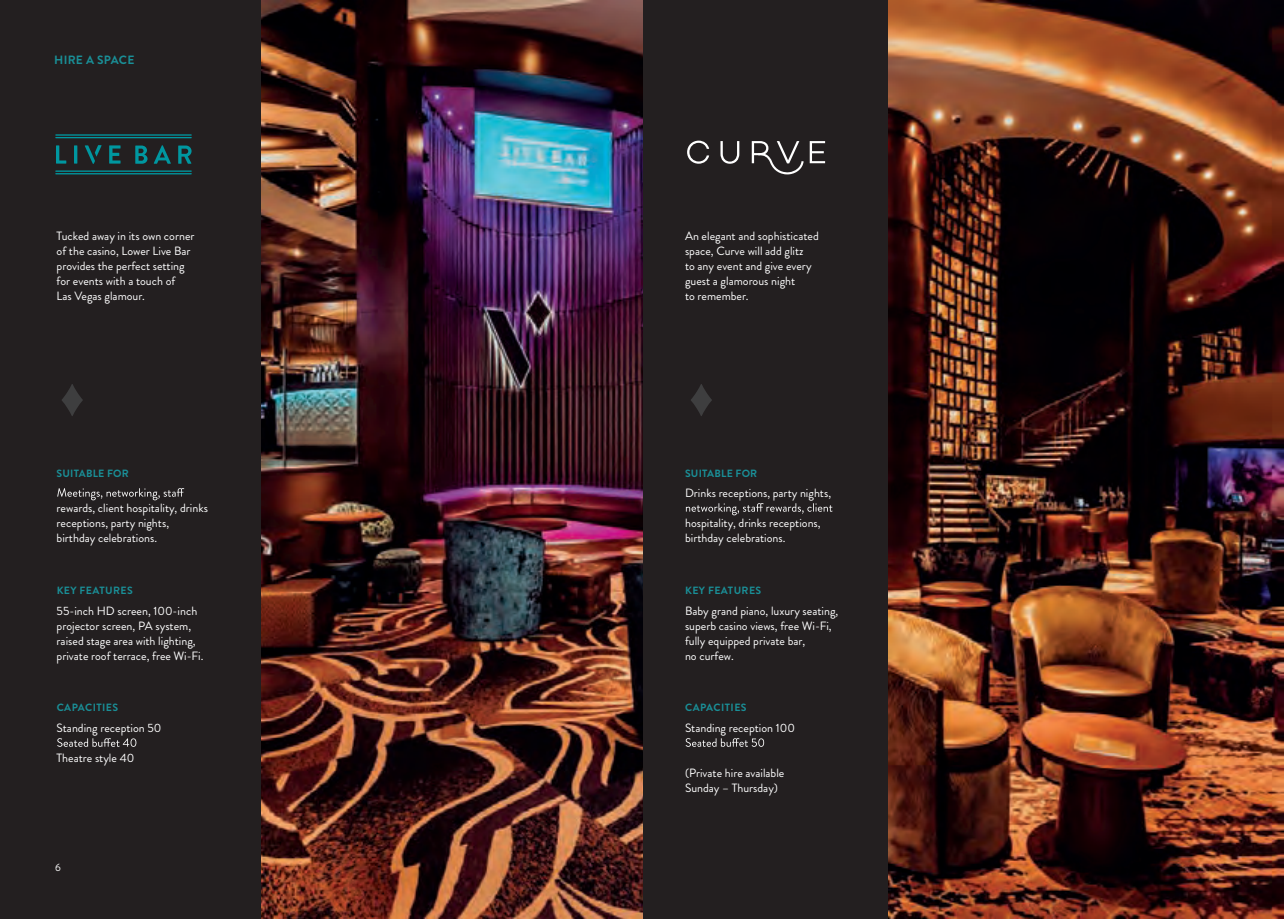
<style>
.page{position:relative;width:1285px;height:919px;background:#fff}
.page>*{position:absolute;margin:0;border:0;box-sizing:border-box;transform-origin:0 0}
.t1{font:12px/15px "Brandon Grotesque";color:#fff}
.t2{font:700 12px "Brandon Grotesque";letter-spacing:.02em;color:#1a8f97}
.t3{font:700 10.5px "Brandon Grotesque";letter-spacing:.04em;color:#1a8f97}
.t4{font:700 10.5px "Brandon Grotesque";letter-spacing:.02em;color:#1a8f97}
.t5{font:10.5px "Brandon Grotesque";color:#fff}
</style>
<div class="page">
<div style="left:0;top:0;width:1271px;height:918px;background:#231f20"></div>
<svg style="left:57px;top:488px;width:127px;height:12px"></svg>
<svg style="left:57px;top:738px;width:79px;height:8px"></svg>
<svg style="left:685px;top:503px;width:147px;height:12px"></svg>
<svg style="left:685px;top:738px;width:79px;height:8px"></svg>
<svg style="left:62px;top:384px;width:21px;height:32px"></svg>
<svg style="left:691px;top:384px;width:20px;height:32px"></svg>
<svg style="left:55px;top:134px;width:137px;height:40px"></svg>
<svg style="left:687px;top:141px;width:22px;height:23px"></svg>
<svg style="left:720px;top:141px;width:19px;height:23px"></svg>
<svg style="left:809px;top:141px;width:16px;height:22px"></svg>
<svg style="left:751px;top:141px;width:52px;height:33px"></svg>
<img style="left:261px;top:0;width:381px;height:918px">
<img style="left:888px;top:0;width:394px;height:918px">
<p class="t2" style="left:54px;top:51px;width:82px">HIRE A SPACE</p>
<p class="t1" style="left:57px;top:229px;width:139px">Tucked away in its own corner of the casino, Lower Live Bar provides the perfect setting for events with a touch of<br>Las Vegas glamour.</p>
<p class="t4" style="left:57px;top:465px;width:74px">SUITABLE FOR</p>
<p class="t1" style="left:57px;top:500px;width:153px">rewards, client hospitality, drinks receptions, party nights, birthday celebrations.</p>
<p class="t3" style="left:57px;top:582px;width:78px">KEY FEATURES</p>
<p class="t1" style="left:57px;top:603px;width:148px">55-inch HD screen, 100-inch projector screen, PA system, raised stage area with lighting, private roof terrace, free Wi-Fi.</p>
<p class="t3" style="left:57px;top:699px;width:63px">CAPACITIES</p>
<p class="t1" style="left:57px;top:720px;width:106px">Standing reception 50</p>
<p class="t1" style="left:57px;top:750px;width:79px">Theatre style 40</p>
<p class="t5" style="left:55px;top:859px;width:7px">6</p>
<p class="t1" style="left:685px;top:229px;width:135px">An elegant and sophisticated space, Curve will add glitz<br>to any event and give every guest a glamorous night<br>to remember.</p>
<p class="t4" style="left:685px;top:465px;width:74px">SUITABLE FOR</p>
<p class="t1" style="left:685px;top:485px;width:148px">Drinks receptions, party nights,</p>
<p class="t1" style="left:685px;top:515px;width:137px">hospitality, drinks receptions, birthday celebrations.</p>
<p class="t3" style="left:685px;top:582px;width:78px">KEY FEATURES</p>
<p class="t1" style="left:685px;top:603px;width:155px">Baby grand piano, luxury seating, superb casino views, free Wi-Fi, fully equipped private bar,<br>no curfew.</p>
<p class="t3" style="left:685px;top:699px;width:63px">CAPACITIES</p>
<p class="t1" style="left:685px;top:720px;width:111px">Standing reception 100</p>
<p class="t1" style="left:685px;top:765px;width:101px">(Private hire available<br>Sunday – Thursday)</p>
</div>
